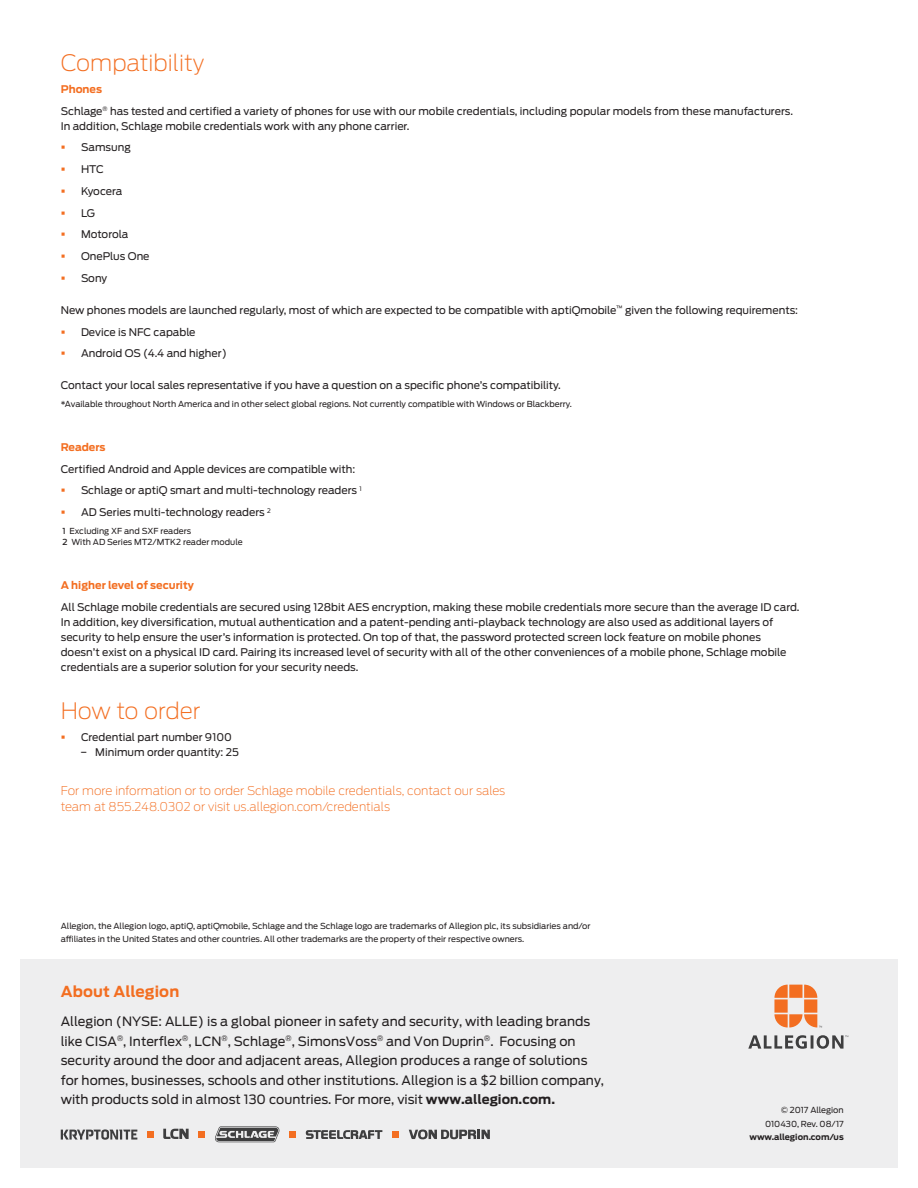
<style>
.page{position:relative;width:918px;height:1188px;background:#fff}
.page>*{position:absolute;margin:0;border:0;box-sizing:border-box;transform-origin:0 0}
.Section_subhead_15_1{font:200 22.5px "Antenna";color:#f36e21}
.Body_subhead_7_11pt{font:700 15px "Antenna";letter-spacing:.01em;color:#f36e21}
.Body_text_8_5_12pt{font:12.75px/19.5px "Antenna";color:#231f20}
.Body_text_7_10pt{font:200 12px/16.5px "Antenna";color:#f36e21}
.Body_text_7_10pt-2{font:10.5px/15px "Antenna";color:#231f20}
.Body_text_7_10pt-3{font:700 10.5px "Antenna";color:#f36e21}
.Body_text_7_10pt-4{font:10.5px "Antenna";letter-spacing:-.02em;color:#231f20}
.Legal_5_5_9pt{font:8.25px/13.5px "Antenna";color:#231f20}
.Note_with___5_5_7_5p{font:8.25px "Antenna";color:#231f20}
.Back_cover_informati{font:8.25px "Antenna";color:#231f20}
.Back_cover_informati-2{font:700 8.25px "Antenna";color:#231f20}
.s1{color:#f36e21}
.s2{font-weight:500}
.s3{font-weight:700}
</style>
<div class="page">
<div style="left:20px;top:959px;width:878px;height:209px;background:#eeeeef"></div>
<svg style="left:774px;top:985px;width:48px;height:43px"></svg>
<svg style="left:748px;top:1035px;width:100px;height:14px"></svg>
<svg style="left:163px;top:1129px;width:26px;height:10px"></svg>
<svg style="left:147px;top:1131px;width:6px;height:6px"></svg>
<svg style="left:199px;top:1131px;width:6px;height:6px"></svg>
<svg style="left:409px;top:1130px;width:81px;height:9px"></svg>
<svg style="left:215px;top:1126px;width:65px;height:16px"></svg>
<svg style="left:306px;top:1130px;width:76px;height:9px"></svg>
<div style="left:289px;top:1131px;width:7px;height:6px;background:#f36e21"></div>
<div style="left:392px;top:1131px;width:7px;height:6px;background:#f36e21"></div>
<svg style="left:61px;top:1129px;width:76px;height:11px"></svg>
<p class="Section_subhead_15_1" style="left:61px;top:48px;width:145px">Compatibility</p>
<p class="Body_text_7_10pt-3" style="left:61px;top:82px;width:43px">Phones</p>
<p class="Body_text_7_10pt-2" style="left:61px;top:103px;width:734px">Schlage<sup>®</sup> has tested and certified a variety of phones for use with our mobile credentials, including popular models from these manufacturers.<br>In addition, Schlage mobile credentials work with any phone carrier.</p>
<p class="Body_text_7_10pt-2" style="left:61px;top:140px;width:72px"><span class="s1">▪</span> Samsung</p>
<p class="Body_text_7_10pt-2" style="left:61px;top:162px;width:44px"><span class="s1">▪</span> HTC</p>
<p class="Body_text_7_10pt-4" style="left:61px;top:184px;width:63px"><span class="s1">▪</span> Kyocera</p>
<p class="Body_text_7_10pt-2" style="left:61px;top:205px;width:36px"><span class="s1">▪</span> LG</p>
<p class="Body_text_7_10pt-2" style="left:61px;top:227px;width:69px"><span class="s1">▪</span> Motorola</p>
<p class="Body_text_7_10pt-2" style="left:61px;top:249px;width:90px"><span class="s1">▪</span> OnePlus One</p>
<p class="Body_text_7_10pt-2" style="left:61px;top:270px;width:48px"><span class="s1">▪</span> Sony</p>
<p class="Body_text_7_10pt-2" style="left:61px;top:302px;width:739px">New phones models are launched regularly, most of which are expected to be compatible with aptiQmobile<sup>™</sup> given the following requirements:</p>
<p class="Body_text_7_10pt-2" style="left:61px;top:324px;width:136px"><span class="s1">▪</span> Device is NFC capable</p>
<p class="Body_text_7_10pt-2" style="left:61px;top:346px;width:168px"><span class="s1">▪</span> Android OS (4.4 and higher)</p>
<p class="Body_text_7_10pt-2" style="left:61px;top:378px;width:502px">Contact your local sales representative if you have a question on a specific phone’s compatibility.</p>
<p class="Note_with___5_5_7_5p" style="left:61px;top:399px;width:513px">*Available throughout North America and in other select global regions. Not currently compatible with Windows or Blackberry.</p>
<p class="Body_text_7_10pt-3" style="left:61px;top:440px;width:46px">Readers</p>
<p class="Body_text_7_10pt-2" style="left:61px;top:461px;width:296px">Certified Android and Apple devices are compatible with:</p>
<p class="Body_text_7_10pt-2" style="left:61px;top:483px;width:303px"><span class="s1">▪</span> Schlage or aptiQ smart and multi-technology readers <sup>1</sup></p>
<p class="Body_text_7_10pt-2" style="left:61px;top:505px;width:212px"><span class="s1">▪</span> AD Series multi-technology readers <sup>2</sup></p>
<p class="Note_with___5_5_7_5p" style="left:63px;top:526px;width:130px"><span class="s2">1</span> Excluding XF and SXF readers</p>
<p class="Note_with___5_5_7_5p" style="left:63px;top:537px;width:182px"><span class="s2">2</span> With AD Series MT2/MTK2 reader module</p>
<p class="Body_text_7_10pt-3" style="left:61px;top:578px;width:135px">A higher level of security</p>
<p class="Body_text_7_10pt-2" style="left:61px;top:599px;width:740px">All Schlage mobile credentials are secured using 128bit AES encryption, making these mobile credentials more secure than the average ID card.<br>In addition, key diversification, mutual authentication and a patent-pending anti-playback technology are also used as additional layers of security to help ensure the user’s information is protected. On top of that, the password protected screen lock feature on mobile phones doesn’t exist on a physical ID card. Pairing its increased level of security with all of the other conveniences of a mobile phone, Schlage mobile credentials are a superior solution for your security needs.</p>
<p class="Section_subhead_15_1" style="left:61px;top:697px;width:141px">How to order</p>
<p class="Body_text_7_10pt-2" style="left:61px;top:730px;width:173px"><span class="s1">▪</span> Credential part number 9100</p>
<p class="Body_text_7_10pt-2" style="left:80px;top:745px;width:160px">− Minimum order quantity: 25</p>
<p class="Body_text_7_10pt" style="left:61px;top:782px;width:446px">For more information or to order Schlage mobile credentials, contact our sales team at 855.248.0302 or visit us.allegion.com/credentials</p>
<p class="Legal_5_5_9pt" style="left:61px;top:919px;width:531px">Allegion, the Allegion logo, aptiQ, aptiQmobile, Schlage and the Schlage logo are trademarks of Allegion plc, its subsidiaries and/or affiliates in the United States and other countries. All other trademarks are the property of their respective owners.</p>
<p class="Body_subhead_7_11pt" style="left:61px;top:981px;width:120px">About Allegion</p>
<p class="Body_text_8_5_12pt" style="left:61px;top:1012px;width:545px">Allegion (NYSE: ALLE) is a global pioneer in safety and security, with leading brands like CISA<sup>®</sup>, Interflex<sup>®</sup>, LCN<sup>®</sup>, Schlage<sup>®</sup>, SimonsVoss<sup>®</sup> and Von Duprin<sup>®</sup>. Focusing on security around the door and adjacent areas, Allegion produces a range of solutions for homes, businesses, schools and other institutions. Allegion is a $2 billion company, with products sold in almost 130 countries. For more, visit <span class="s3">www.allegion.com.</span></p>
<p class="Back_cover_informati" style="left:781px;top:1105px;width:64px">© 2017 Allegion</p>
<p class="Back_cover_informati" style="left:765px;top:1118px;width:80px">010430, Rev. 08/17</p>
<p class="Back_cover_informati-2" style="left:749px;top:1132px;width:96px">www.allegion.com/us</p>
</div>
